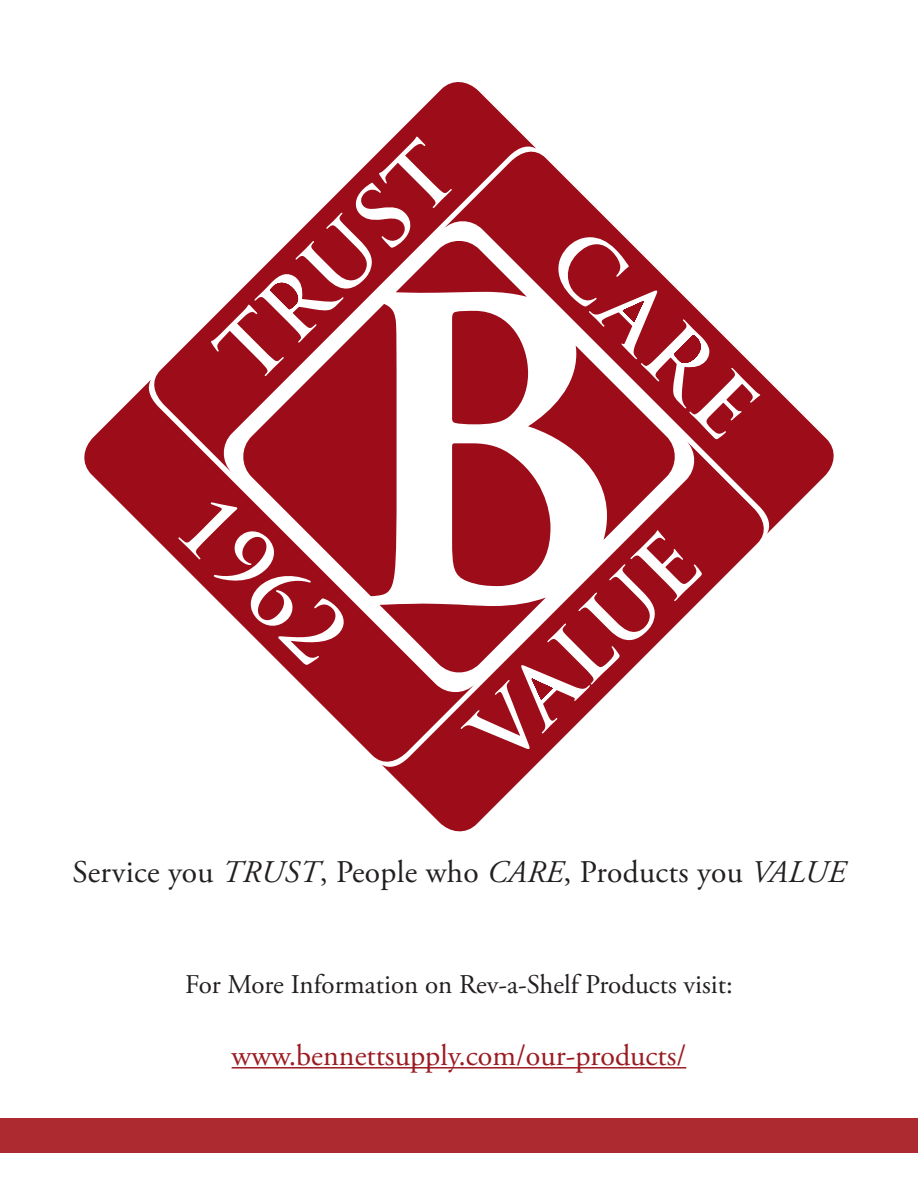
<style>
.page{position:relative;width:918px;height:1188px;background:#fff}
.page>*{position:absolute;margin:0;border:0;box-sizing:border-box;transform-origin:0 0}
.t1{font:31.5px "Adobe Garamond Pro";letter-spacing:.01em;color:#231f20}
.t2{font:30px "Adobe Garamond Pro";color:#9b1b21}
.t3{font:27px "Adobe Garamond Pro";color:#231f20}
.s1{font-style:italic}
</style>
<div class="page">
<div style="left:0;top:1118px;width:918px;height:34px;background:#ad2a30"></div>
<hr style="left:232px;top:1067px;width:454px;height:2px;background:#9b1b21">
<svg style="left:154px;top:82px;width:381px;height:298px"></svg>
<svg style="left:443px;top:147px;width:391px;height:386px"></svg>
<svg style="left:383px;top:441px;width:385px;height:391px"></svg>
<svg style="left:84px;top:380px;width:391px;height:386px;fill:#9d0c19"></svg>
<p class="t1" style="left:72px;top:853px;width:775px">Service you <span class="s1">TRUST</span>, People who <span class="s1">CARE</span>, Products you <span class="s1">VALUE</span></p>
<p class="t3" style="left:185px;top:968px;width:549px">For More Information on Rev-a-Shelf Products visit:</p>
<p class="t2" style="left:232px;top:1037px;width:456px">www.bennettsupply.com/our-products/</p>
</div>
